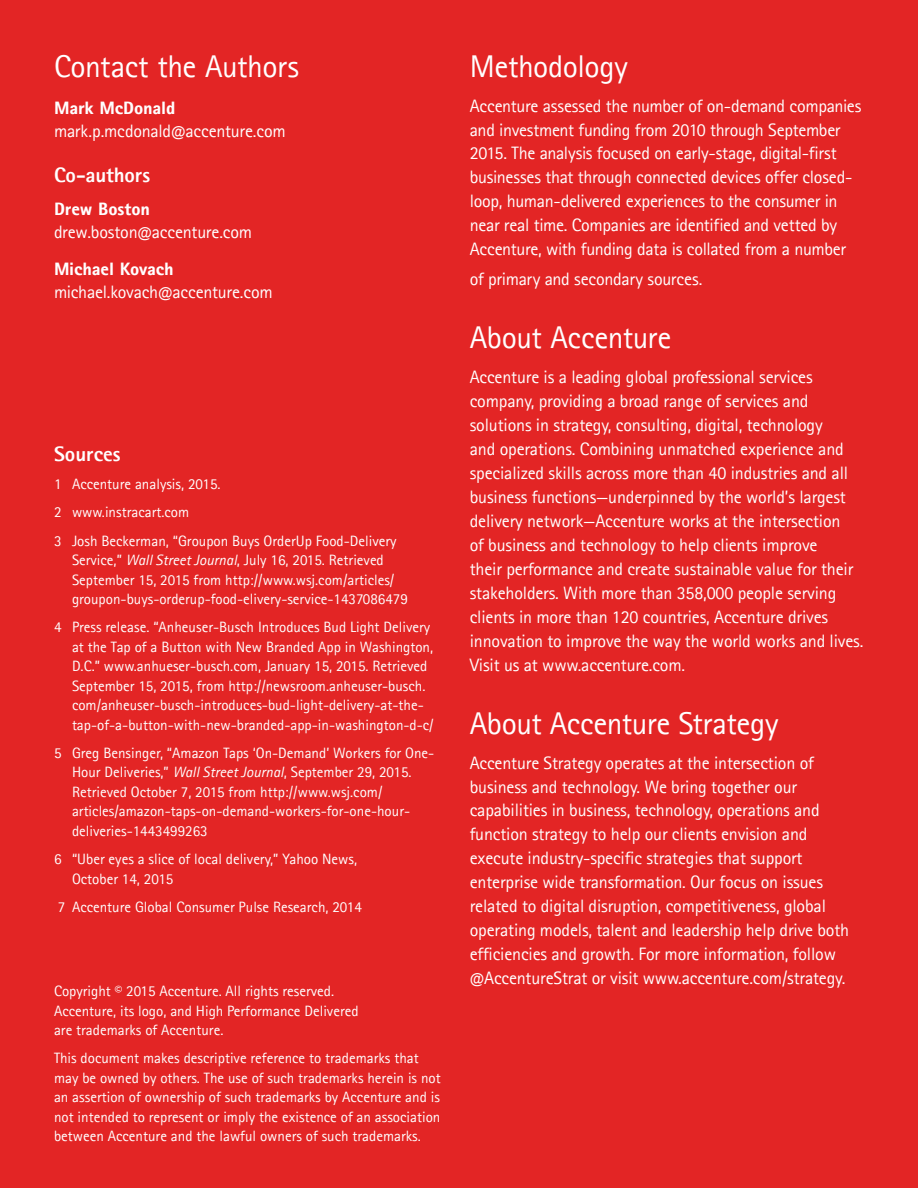
<style>
.page{position:relative;width:918px;height:1188px;background:#e32525}
.page>*{position:absolute;margin:0;border:0;box-sizing:border-box;transform-origin:0 0}
.t1{font:31.5px "Rotis Sans Seriffor ACN";letter-spacing:-.015em;color:#fff}
.t2{font:800 21px "Rotis Sans Seriffor ACN";color:#fff}
.t3{font:18px/24px "Rotis Sans Seriffor ACN";letter-spacing:-.01em;color:#fff}
.t4{font:900 18px "Rotis Sans Seriffor ACN";letter-spacing:-.01em;color:#fff}
.t5{font:15px/19.5px "Rotis Sans Seriffor ACN";color:#fff}
.s1{font-style:italic}
</style>
<div class="page">
<h1 class="t1" style="left:54px;top:47px;width:247px">Contact the Authors</h1>
<p class="t4" style="left:54px;top:97px;width:123px">Mark McDonald</p>
<p class="t3" style="left:54px;top:119px;width:233px">mark.p.mcdonald@accenture.com</p>
<p class="t2" style="left:54px;top:161px;width:98px">Co-authors</p>
<p class="t4" style="left:54px;top:197px;width:98px">Drew Boston</p>
<p class="t3" style="left:54px;top:220px;width:200px">drew.boston@accenture.com</p>
<p class="t4" style="left:54px;top:258px;width:121px">Michael Kovach</p>
<p class="t3" style="left:54px;top:280px;width:220px">michael.kovach@accenture.com</p>
<p class="t2" style="left:54px;top:441px;width:68px">Sources</p>
<p class="t5" style="left:54px;top:470px;width:344px;line-height:28.2px">1 Accenture analysis, 2015.<br>2 www.instracart.com<br>3 Josh Beckerman, “Groupon Buys OrderUp Food-Delivery</p>
<p class="t5" style="left:72px;top:550px;width:337px">Service,” <span class="s1">Wall Street Journal</span>, July 16, 2015. Retrieved<br>September 15, 2015 from http://www.wsj.com/articles/ groupon-buys-orderup-food-elivery-service-1437086479</p>
<p class="t5" style="left:72px;top:618px;width:363px;text-indent:-18px">4 Press release. “Anheuser-Busch Introduces Bud Light Delivery at the Tap of a Button with New Branded App in Washington, D.C.” www.anhueser-busch.com, January 15, 2015. Retrieved September 15, 2015, from http://newsroom.anheuser-busch. com/anheuser-busch-introduces-bud-light-delivery-at-the&shy;tap-of-a-button-with-new-branded-app-in-washington-d-c/</p>
<p class="t5" style="left:72px;top:743px;width:364px;text-indent:-18px">5 Greg Bensinger, “Amazon Taps ‘On-Demand’ Workers for One-Hour Deliveries,” <span class="s1">Wall Street Journal</span>, September 29, 2015.<br>Retrieved October 7, 2015 from http://www.wsj.com/ articles/amazon-taps-on-demand-workers-for-one-hour&shy;deliveries-1443499263</p>
<p class="t5" style="left:72px;top:849px;width:287px;text-indent:-18px">6 “Uber eyes a slice of local delivery,” Yahoo News,<br>October 14, 2015</p>
<p class="t5" style="left:58px;top:897px;width:306px">7 Accenture Global Consumer Pulse Research, 2014</p>
<p class="t5" style="left:54px;top:981px;width:306px">Copyright © 2015 Accenture. All rights reserved.<br>Accenture, its logo, and High Performance Delivered are trademarks of Accenture.</p>
<p class="t5" style="left:54px;top:1049px;width:388px">This document makes descriptive reference to trademarks that may be owned by others. The use of such trademarks herein is not an assertion of ownership of such trademarks by Accenture and is not intended to represent or imply the existence of an association between Accenture and the lawful owners of such trademarks.</p>
<h1 class="t1" style="left:470px;top:47px;width:159px">Methodology</h1>
<p class="t3" style="left:470px;top:94px;width:393px">Accenture assessed the number of on-demand companies and investment funding from 2010 through September 2015. The analysis focused on early-stage, digital-first businesses that through connected devices offer closed&shy;loop, human-delivered experiences to the consumer in near real time. Companies are identified and vetted by Accenture, with funding data is collated from a number</p>
<p class="t3" style="left:470px;top:268px;width:234px">of primary and secondary sources.</p>
<h1 class="t1" style="left:470px;top:319px;width:203px">About Accenture</h1>
<p class="t3" style="left:470px;top:365px;width:395px">Accenture is a leading global professional services company, providing a broad range of services and solutions in strategy, consulting, digital, technology<br>and operations. Combining unmatched experience and specialized skills across more than 40 industries and all business functions—underpinned by the world’s largest delivery network—Accenture works at the intersection<br>of business and technology to help clients improve<br>their performance and create sustainable value for their stakeholders. With more than 358,000 people serving clients in more than 120 countries, Accenture drives innovation to improve the way the world works and lives.<br>Visit us at www.accenture.com.</p>
<h1 class="t1" style="left:470px;top:704px;width:310px">About Accenture Strategy</h1>
<p class="t3" style="left:470px;top:751px;width:381px">Accenture Strategy operates at the intersection of business and technology. We bring together our capabilities in business, technology, operations and function strategy to help our clients envision and execute industry-specific strategies that support enterprise wide transformation. Our focus on issues related to digital disruption, competitiveness, global operating models, talent and leadership help drive both efficiencies and growth. For more information, follow @AccentureStrat or visit www.accenture.com/strategy.</p>
</div>
